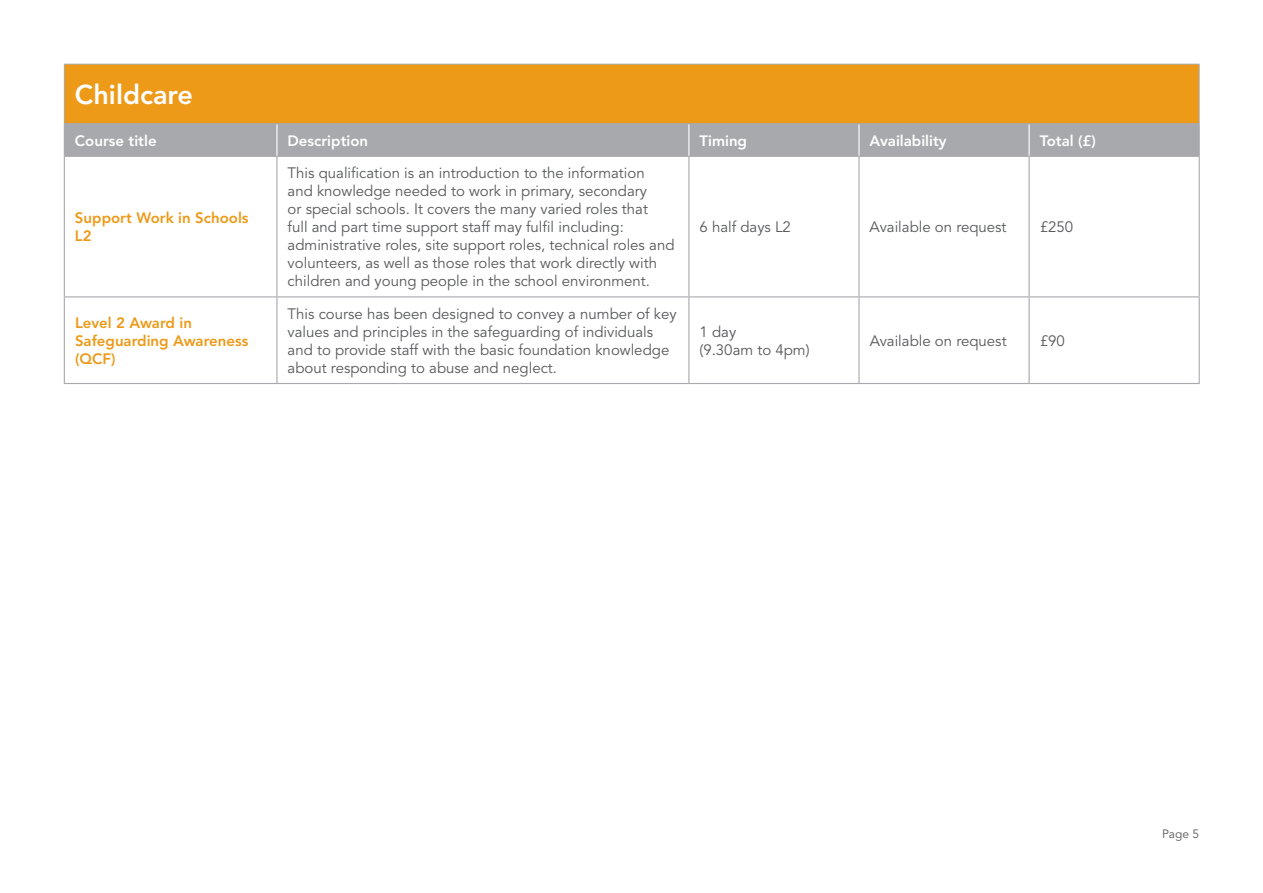
<style>
.page{position:relative;width:1263px;height:893px;background:#fff}
.page>*{position:absolute;margin:0;border:0;box-sizing:border-box;transform-origin:0 0}
.t1{font:800 27px "Avenir LT Std";color:#fff}
.t2{font:15px/18px "Avenir LT Std";color:#57585a}
.t3{font:800 15px/18px "Avenir LT Std";color:#ed9a19}
.t4{font:800 15px "Avenir LT Std";color:#fff}
.t5{font:12px "Avenir LT Std";color:#57585a}
</style>
<div class="page">
<div style="left:64px;top:64px;width:1135px;height:60px;background:#ed9a19"></div>
<div style="left:65px;top:124px;width:1133px;height:32px;background:#a8a9ad"></div>
<hr style="left:64px;top:64px;width:213px;height:1px;background:#a8a9ad">
<hr style="left:64px;top:65px;width:1px;height:58px;background:#a8a9ad">
<hr style="left:277px;top:64px;width:412px;height:1px;background:#a8a9ad">
<hr style="left:689px;top:64px;width:170px;height:1px;background:#a8a9ad">
<hr style="left:859px;top:64px;width:170px;height:1px;background:#a8a9ad">
<hr style="left:1029px;top:64px;width:170px;height:1px;background:#a8a9ad">
<hr style="left:1199px;top:65px;width:1px;height:58px;background:#a8a9ad">
<hr style="left:64px;top:123px;width:213px;height:1px;background:#a8a9ad">
<hr style="left:64px;top:124px;width:1px;height:32px;background:#a8a9ad">
<hr style="left:277px;top:123px;width:412px;height:1px;background:#a8a9ad">
<hr style="left:689px;top:123px;width:170px;height:1px;background:#a8a9ad">
<hr style="left:859px;top:123px;width:170px;height:1px;background:#a8a9ad">
<hr style="left:1029px;top:123px;width:171px;height:1px;background:#a8a9ad">
<hr style="left:1198px;top:124px;width:2px;height:32px;background:#a8a9ad">
<hr style="left:64px;top:156px;width:213px;height:1px;background:#a8a9ad">
<hr style="left:64px;top:157px;width:1px;height:139px;background:#a8a9ad">
<hr style="left:277px;top:156px;width:412px;height:1px;background:#a8a9ad">
<hr style="left:276px;top:157px;width:2px;height:139px;background:#a8a9ad">
<hr style="left:689px;top:156px;width:170px;height:1px;background:#a8a9ad">
<hr style="left:688px;top:157px;width:1px;height:139px;background:#a8a9ad">
<hr style="left:859px;top:156px;width:170px;height:1px;background:#a8a9ad">
<hr style="left:858px;top:157px;width:1px;height:139px;background:#a8a9ad">
<hr style="left:1029px;top:156px;width:171px;height:1px;background:#a8a9ad">
<hr style="left:1028px;top:157px;width:2px;height:139px;background:#a8a9ad">
<hr style="left:1198px;top:157px;width:2px;height:139px;background:#a8a9ad">
<hr style="left:64px;top:297px;width:1px;height:86px;background:#a8a9ad">
<hr style="left:276px;top:297px;width:2px;height:86px;background:#a8a9ad">
<hr style="left:688px;top:297px;width:1px;height:86px;background:#a8a9ad">
<hr style="left:859px;top:296px;width:170px;height:1px;background:#a8a9ad">
<hr style="left:858px;top:297px;width:1px;height:86px;background:#a8a9ad">
<hr style="left:1029px;top:296px;width:171px;height:1px;background:#a8a9ad">
<hr style="left:1028px;top:297px;width:2px;height:86px;background:#a8a9ad">
<hr style="left:1198px;top:297px;width:2px;height:86px;background:#a8a9ad">
<hr style="left:859px;top:383px;width:170px;height:1px;background:#a8a9ad">
<hr style="left:1029px;top:383px;width:171px;height:1px;background:#a8a9ad">
<hr style="left:276px;top:124px;width:2px;height:32px;background:#fff">
<hr style="left:688px;top:124px;width:1px;height:32px;background:#fff">
<hr style="left:858px;top:124px;width:1px;height:32px;background:#fff">
<hr style="left:1028px;top:124px;width:2px;height:32px;background:#fff">
<hr style="left:64px;top:296px;width:213px;height:1px;background:#a8a9ad">
<hr style="left:277px;top:296px;width:412px;height:1px;background:#a8a9ad">
<hr style="left:689px;top:296px;width:170px;height:1px;background:#a8a9ad">
<hr style="left:64px;top:383px;width:213px;height:1px;background:#a8a9ad">
<hr style="left:277px;top:383px;width:412px;height:1px;background:#a8a9ad">
<hr style="left:689px;top:383px;width:170px;height:1px;background:#a8a9ad">
<h1 class="t1" style="left:75px;top:79px;width:120px">Childcare</h1>
<p class="t4" style="left:75px;top:132px;width:83px">Course title</p>
<p class="t4" style="left:288px;top:132px;width:82px">Description</p>
<p class="t4" style="left:699px;top:132px;width:49px">Timing</p>
<p class="t4" style="left:870px;top:132px;width:79px">Availability</p>
<p class="t4" style="left:1040px;top:132px;width:58px">Total (£)</p>
<p class="t3" style="left:75px;top:209px;width:175px">Support Work in Schools<br>L2</p>
<p class="t2" style="left:288px;top:165px;width:388px">This qualification is an introduction to the information<br>and knowledge needed to work in primary, secondary<br>or special schools. It covers the many varied roles that<br>full and part time support staff may fulfil including: administrative roles, site support roles, technical roles and volunteers, as well as those roles that work directly with children and young people in the school environment.</p>
<p class="t3" style="left:75px;top:314px;width:175px">Level 2 Award in<br>Safeguarding Awareness (QCF)</p>
<p class="t2" style="left:288px;top:305px;width:391px">This course has been designed to convey a number of key values and principles in the safeguarding of individuals and to provide staff with the basic foundation knowledge about responding to abuse and neglect.</p>
<p class="t2" style="left:699px;top:219px;width:93px">6 half days L2</p>
<p class="t2" style="left:870px;top:219px;width:138px">Available on request</p>
<p class="t2" style="left:1040px;top:219px;width:35px">£250</p>
<p class="t2" style="left:699px;top:323px;width:112px">1 day<br>(9.30am to 4pm)</p>
<p class="t2" style="left:870px;top:332px;width:138px">Available on request</p>
<p class="t2" style="left:1040px;top:332px;width:27px">£90</p>
<p class="t5" style="left:1162px;top:827px;width:39px">Page 5</p>
</div>
